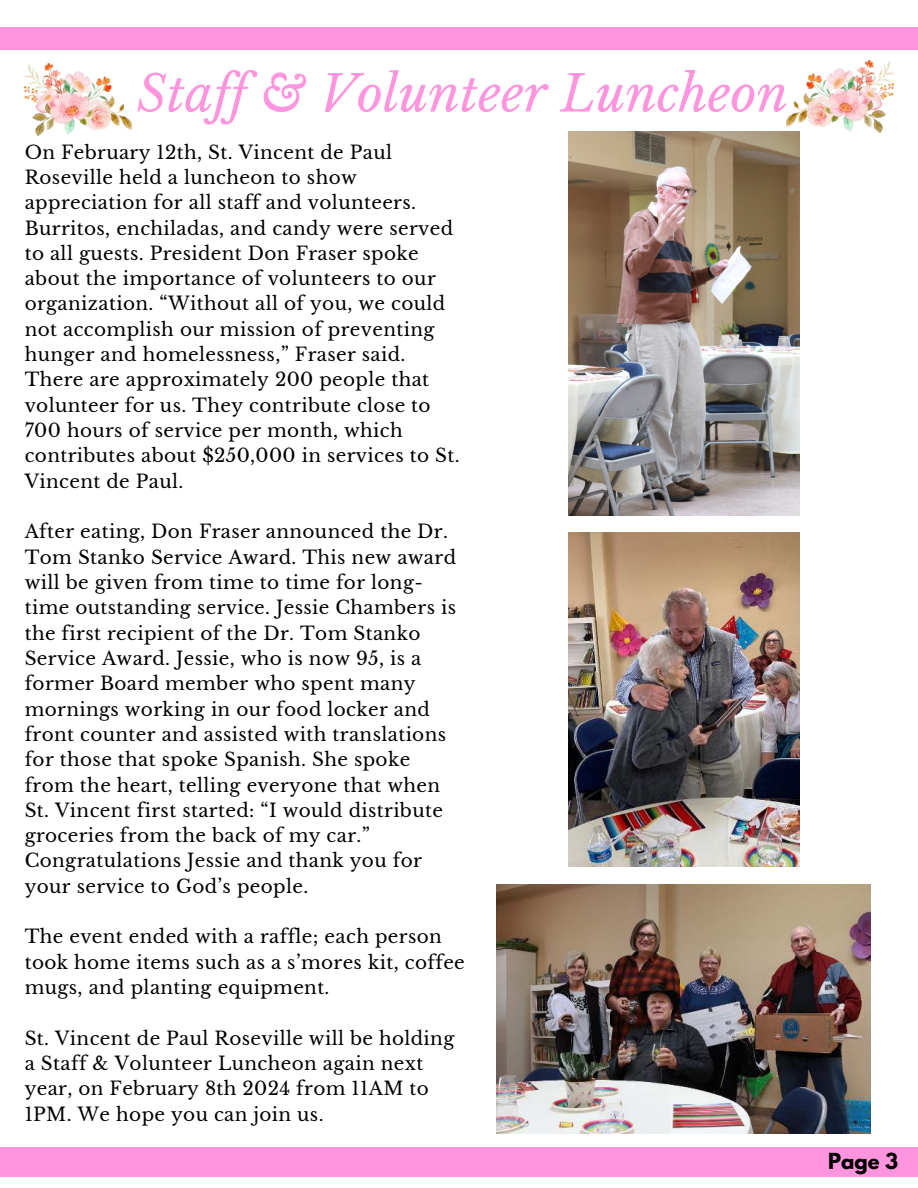
<style>
.page{position:relative;width:918px;height:1188px;background:#fff}
.page>*{position:absolute;margin:0;border:0;box-sizing:border-box;transform-origin:0 0}
.t1{font:italic 50.1px "Libre Baskerville";color:#ff95de}
.t2{font:700 19.65px "League Spartan";color:#000}
.t3{font:18.45px/25.3px "Libre Baskerville";letter-spacing:.02em;color:#000}
</style>
<div class="page">
<div style="left:0;top:1147px;width:918px;height:29px;background:#ff95de"></div>
<div style="left:0;top:27px;width:918px;height:22px;background:#ff95de"></div>
<img style="left:25px;top:64px;width:107px;height:72px">
<img style="left:786px;top:60px;width:107px;height:72px">
<img style="left:568px;top:132px;width:232px;height:383px">
<img style="left:496px;top:884px;width:375px;height:250px">
<img style="left:568px;top:532px;width:232px;height:335px">
<h1 class="t1" style="left:137px;top:63px;width:653px">Staff &amp; Volunteer Luncheon</h1>
<p class="t3" style="left:25px;top:139px;width:436px">On February 12th, St. Vincent de Paul Roseville held a luncheon to show appreciation for all staff and volunteers.<br>Burritos, enchiladas, and candy were served to all guests. President Don Fraser spoke about the importance of volunteers to our organization. “Without all of you, we could not accomplish our mission of preventing hunger and homelessness,” Fraser said.<br>There are approximately 200 people that volunteer for us. They contribute close to 700 hours of service per month, which contributes about $250,000 in services to St.<br>Vincent de Paul.</p>
<p class="t3" style="left:25px;top:519px;width:433px">After eating, Don Fraser announced the Dr.<br>Tom Stanko Service Award. This new award will be given from time to time for long&shy;time outstanding service. Jessie Chambers is the first recipient of the Dr. Tom Stanko Service Award. Jessie, who is now 95, is a former Board member who spent many mornings working in our food locker and front counter and assisted with translations for those that spoke Spanish. She spoke from the heart, telling everyone that when St. Vincent first started: “I would distribute groceries from the back of my car.” Congratulations Jessie and thank you for your service to God’s people.</p>
<p class="t3" style="left:25px;top:924px;width:442px">The event ended with a raffle; each person took home items such as a s’mores kit, coffee mugs, and planting equipment.</p>
<p class="t3" style="left:25px;top:1025px;width:431px">St. Vincent de Paul Roseville will be holding a Staff &amp; Volunteer Luncheon again next year, on February 8th 2024 from 11AM to 1PM. We hope you can join us.</p>
<p class="t2" style="left:828px;top:1145px;width:72px">Page 3</p>
</div>
